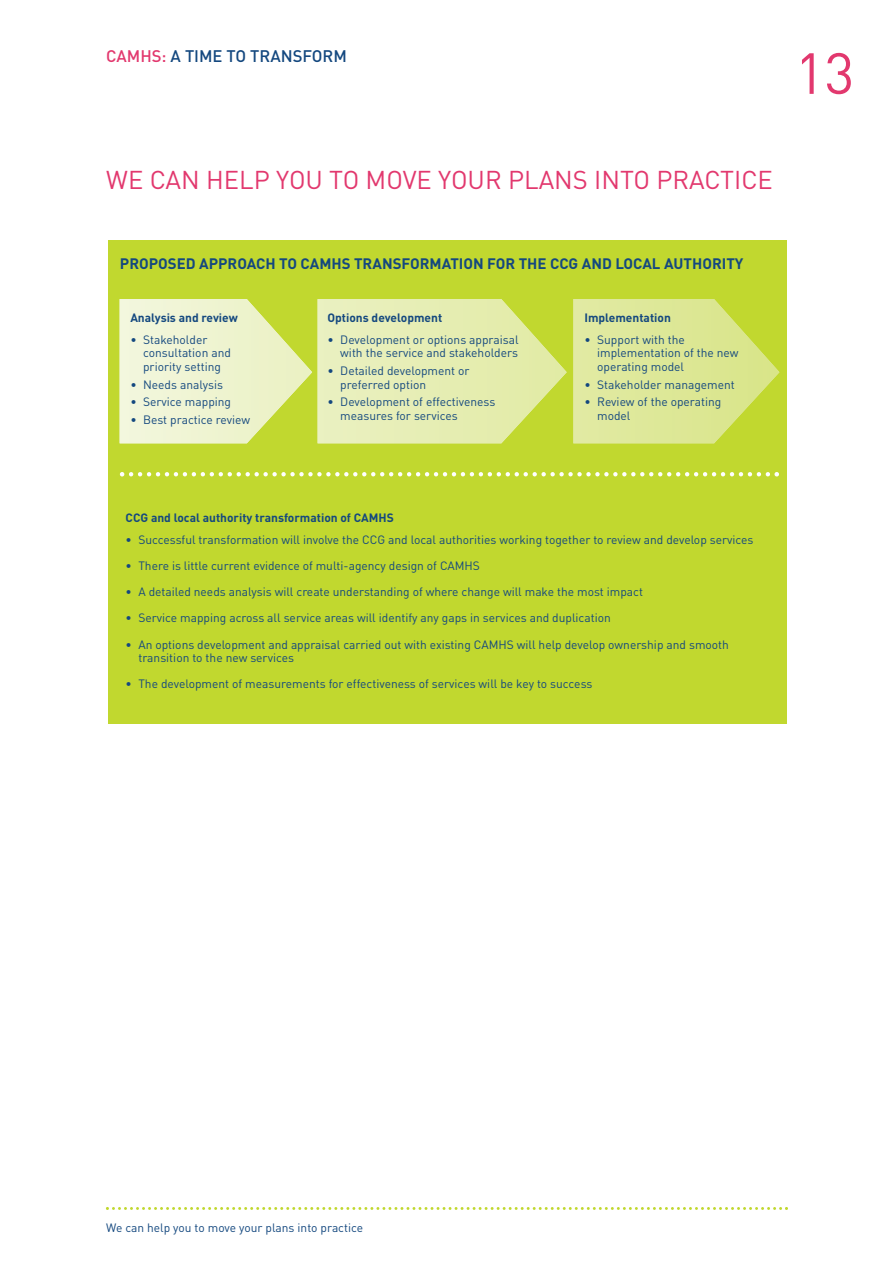
<style>
.page{position:relative;width:893px;height:1263px;background:#fff}
.page>*{position:absolute;margin:0;border:0;box-sizing:border-box;transform-origin:0 0}
.t1{font:57px "DIN";color:#e2386e}
.t2{font:25.5px "DIN";color:#e2386e}
.t3{font:500 16.65px "DIN";color:#14487f}
.t4{font:700 15px "DIN";color:#14487f}
.t5{font:12px/13.5px "DIN";color:#14487f}
.t6{font:700 12px "DIN";color:#14487f}
.s1{color:#e2386e}
</style>
<div class="page">
<svg style="left:106px;top:1207px;width:682px;height:3px"></svg>
<div style="left:108px;top:240px;width:679px;height:483px;background:#c1d82f"></div>
<svg style="left:120px;top:299px;width:192px;height:144px"></svg>
<svg style="left:318px;top:299px;width:249px;height:144px;background:#e1eaa2"></svg>
<svg style="left:573px;top:299px;width:206px;height:144px"></svg>
<svg style="left:120px;top:472px;width:659px;height:4px"></svg>
<h3 class="t3" style="left:106px;top:50px;width:242px"><span class="s1">CAMHS:</span> A TIME TO TRANSFORM</h3>
<h1 class="t1" style="left:795px;top:53px;width:61px">13</h1>
<h2 class="t2" style="left:106px;top:171px;width:668px">WE CAN HELP YOU TO MOVE YOUR PLANS INTO PRACTICE</h2>
<p class="t4" style="left:120px;top:258px;width:625px">PROPOSED APPROACH TO CAMHS TRANSFORMATION FOR THE CCG AND LOCAL AUTHORITY</p>
<p class="t6" style="left:130px;top:313px;width:109px">Analysis and review</p>
<p class="t5" style="left:143px;top:334px;width:89px;text-indent:-13px">• Stakeholder consultation and priority setting</p>
<p class="t5" style="left:130px;top:379px;width:94px">• Needs analysis</p>
<p class="t5" style="left:130px;top:397px;width:102px">• Service mapping</p>
<p class="t5" style="left:130px;top:414px;width:121px">• Best practice review</p>
<p class="t6" style="left:328px;top:313px;width:116px">Options development</p>
<p class="t5" style="left:328px;top:334px;width:193px;text-align:right">• Development or options appraisal with the service and stakeholders</p>
<p class="t5" style="left:340px;top:365px;width:131px;text-indent:-13px">• Detailed development or preferred option</p>
<p class="t5" style="left:340px;top:397px;width:156px;text-indent:-13px">• Development of effectiveness measures for services</p>
<p class="t6" style="left:584px;top:313px;width:88px">Implementation</p>
<p class="t5" style="left:597px;top:334px;width:143px;text-indent:-13px">• Support with the implementation of the new operating model</p>
<p class="t5" style="left:584px;top:379px;width:152px">• Stakeholder management</p>
<p class="t5" style="left:597px;top:397px;width:126px;text-indent:-13px">• Review of the operating model</p>
<p class="t6" style="left:126px;top:513px;width:270px">CCG and local authority transformation of CAMHS</p>
<p class="t5" style="left:126px;top:534px;width:629px">• Successful transformation will involve the CCG and local authorities working together to review and develop services</p>
<p class="t5" style="left:126px;top:560px;width:356px">• There is little current evidence of multi-agency design of CAMHS</p>
<p class="t5" style="left:126px;top:586px;width:519px">• A detailed needs analysis will create understanding of where change will make the most impact</p>
<p class="t5" style="left:126px;top:613px;width:487px">• Service mapping across all service areas will identify any gaps in services and duplication</p>
<p class="t5" style="left:138px;top:639px;width:592px;text-indent:-13px">• An options development and appraisal carried out with existing CAMHS will help develop ownership and smooth transition to the new services</p>
<p class="t5" style="left:126px;top:679px;width:468px">• The development of measurements for effectiveness of services will be key to success</p>
<p class="t5" style="left:106px;top:1222px;width:258px">We can help you to move your plans into practice</p>
</div>
